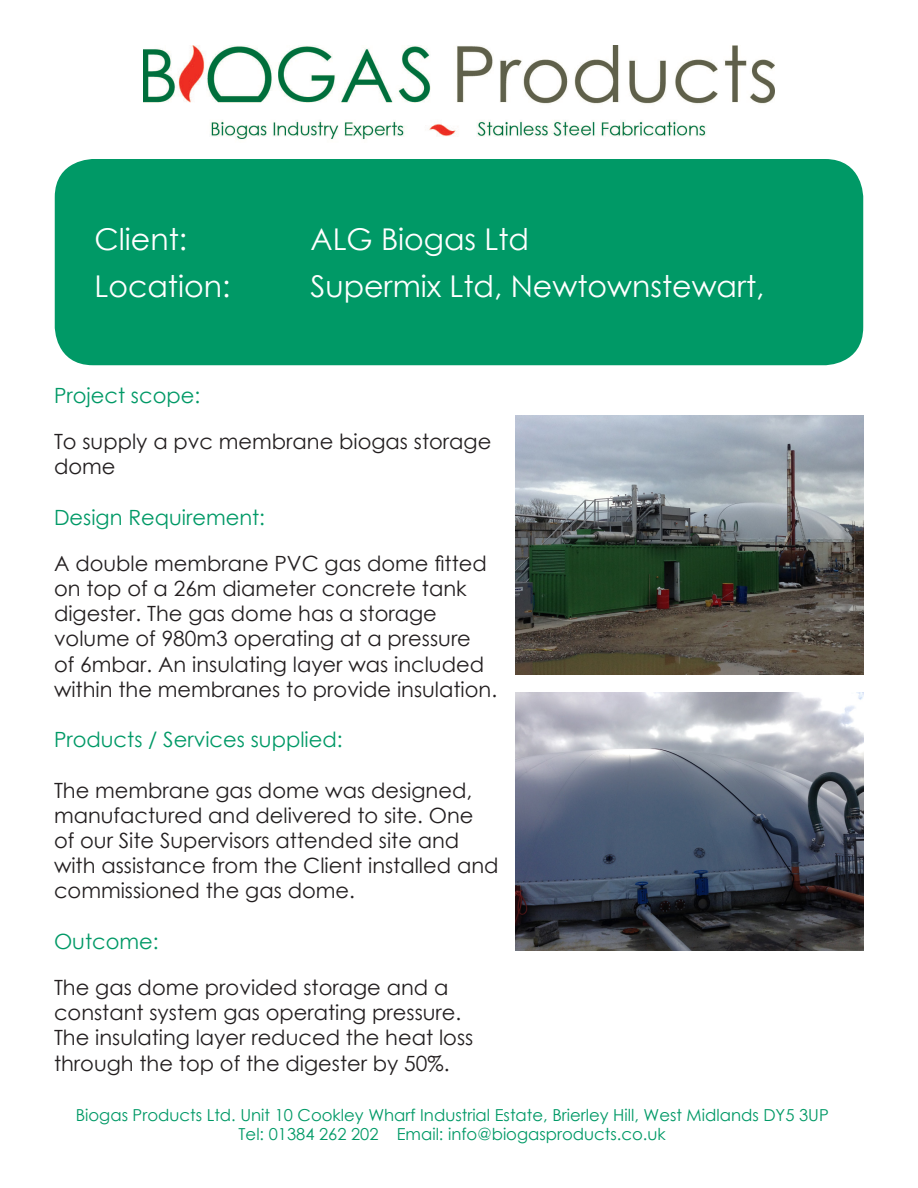
<style>
.page{position:relative;width:918px;height:1188px;background:#fff}
.page>*{position:absolute;margin:0;border:0;box-sizing:border-box;transform-origin:0 0}
.t1{font:30px "Century Gothic";color:#fff}
.t2{font:21px/25.2px "Century Gothic";color:#231f20}
.t3{font:21px "Century Gothic";color:#096}
.t4{font:16.5px "Century Gothic";color:#096}
</style>
<div class="page">
<img style="left:144px;top:45px;width:630px;height:95px">
<div style="left:55px;top:159px;width:808px;height:206px;background:#096;border-radius:38px"></div>
<img style="left:515px;top:416px;width:349px;height:258px">
<img style="left:515px;top:692px;width:348px;height:259px">
<p class="t1" style="left:94px;top:218px;width:94px">Client:</p>
<p class="t1" style="left:310px;top:218px;width:220px">ALG Biogas Ltd</p>
<p class="t1" style="left:94px;top:265px;width:137px">Location:</p>
<p class="t1" style="left:310px;top:265px;width:456px">Supermix Ltd, Newtownstewart,</p>
<p class="t3" style="left:54px;top:380px;width:148px">Project scope:</p>
<p class="t2" style="left:54px;top:428px;width:439px">To supply a pvc membrane biogas storage dome</p>
<p class="t3" style="left:54px;top:502px;width:213px">Design Requirement:</p>
<p class="t2" style="left:54px;top:550px;width:445px">A double membrane PVC gas dome fitted on top of a 26m diameter concrete tank digester. The gas dome has a storage volume of 980m3 operating at a pressure<br>of 6mbar. An insulating layer was included within the membranes to provide insulation.</p>
<p class="t3" style="left:54px;top:725px;width:290px">Products / Services supplied:</p>
<p class="t2" style="left:54px;top:777px;width:446px">The membrane gas dome was designed, manufactured and delivered to site. One of our Site Supervisors attended site and with assistance from the Client installed and commissioned the gas dome.</p>
<p class="t3" style="left:54px;top:926px;width:106px">Outcome:</p>
<p class="t2" style="left:54px;top:974px;width:421px">The gas dome provided storage and a constant system gas operating pressure.<br>The insulating layer reduced the heat loss through the top of the digester by 50%.</p>
<p class="t4" style="left:76px;top:1103px;width:755px">Biogas Products Ltd. Unit 10 Cookley Wharf Industrial Estate, Brierley Hill, West Midlands DY5 3UP</p>
<p class="t4" style="left:239px;top:1123px;width:429px">Tel: 01384 262 202 Email: info@biogasproducts.co.uk</p>
</div>
